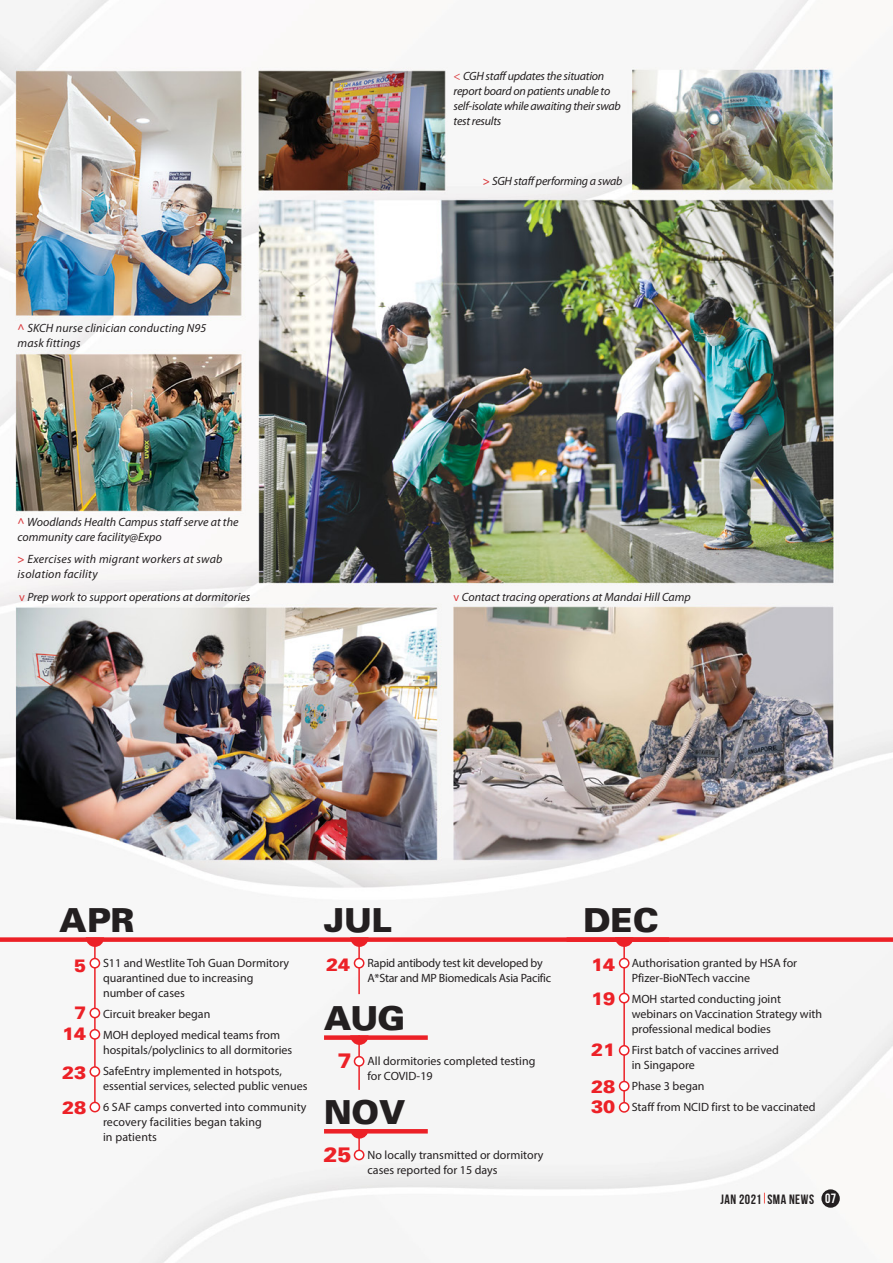
<style>
.page{position:relative;width:893px;height:1263px;background:#fff}
.page>*{position:absolute;margin:0;border:0;box-sizing:border-box;transform-origin:0 0}
.t1{font:900 33px "Univers";color:#231f20}
.t2{font:900 21px "Univers";color:#ec2127}
.t3{font:900 18px/21.3px "Univers";color:#ec2127}
.t4{font:700 13.5px "Bebas Neue";letter-spacing:.035em;color:#231f20}
.t5{font:12px/15px "Myriad Pro";color:#231f20}
.t6{font:italic 12px/15px "Myriad Pro";color:#231f20}
.t7{font:italic 12px/15px "Myriad Pro";letter-spacing:-.02em;color:#231f20}
.t8{font:12px/15px "Myriad Pro";letter-spacing:-.02em;color:#231f20}
.t9{font:italic 12px/15px "Myriad Pro";letter-spacing:.02em;color:#231f20}
.s1{font-style:normal;color:#d93a3d}
.s2{font-weight:600;font-style:normal;color:#d93a3d}
.s3{font-weight:400;color:#fff}
</style>
<div class="page">
<img style="left:0;top:0;width:893px;height:1263px">
<div style="left:0;top:937px;width:893px;height:5px;background:#ec2127"></div>
<div style="left:324px;top:1035px;width:104px;height:5px;background:#ec2127"></div>
<hr style="left:324px;top:1129px;width:104px;height:4px;background:#ec2127">
<hr style="left:94px;top:939px;width:2px;height:168px;background:#ec2127">
<hr style="left:358px;top:939px;width:2px;height:55px;background:#ec2127">
<hr style="left:358px;top:1035px;width:2px;height:55px;background:#ec2127">
<hr style="left:358px;top:1129px;width:2px;height:26px;background:#ec2127">
<hr style="left:623px;top:939px;width:2px;height:165px;background:#ec2127">
<div style="left:90px;top:958px;width:10px;height:10px;background:#fff;border-radius:50%"></div>
<div style="left:90px;top:958px;width:10px;height:10px;border:2px solid #ec2127;border-radius:50%"></div>
<div style="left:354px;top:958px;width:10px;height:10px;background:#fff;border-radius:50%"></div>
<div style="left:354px;top:958px;width:10px;height:10px;border:2px solid #ec2127;border-radius:50%"></div>
<div style="left:354px;top:1057px;width:10px;height:9px;background:#fff;border-radius:50%"></div>
<div style="left:354px;top:1056px;width:10px;height:11px;border:2px solid #ec2127;border-radius:50%"></div>
<div style="left:354px;top:1150px;width:10px;height:9px;background:#fff;border-radius:50%"></div>
<div style="left:354px;top:1149px;width:10px;height:11px;border:2px solid #ec2127;border-radius:50%"></div>
<div style="left:620px;top:958px;width:9px;height:10px;background:#fff;border-radius:50%"></div>
<div style="left:619px;top:958px;width:11px;height:10px;border:2px solid #ec2127;border-radius:50%"></div>
<div style="left:620px;top:993px;width:9px;height:10px;background:#fff;border-radius:50%"></div>
<div style="left:619px;top:993px;width:11px;height:10px;border:2px solid #ec2127;border-radius:50%"></div>
<div style="left:620px;top:1046px;width:9px;height:9px;background:#fff;border-radius:50%"></div>
<div style="left:619px;top:1045px;width:11px;height:11px;border:2px solid #ec2127;border-radius:50%"></div>
<div style="left:620px;top:1081px;width:9px;height:10px;background:#fff;border-radius:50%"></div>
<div style="left:619px;top:1081px;width:11px;height:10px;border:2px solid #ec2127;border-radius:50%"></div>
<div style="left:620px;top:1103px;width:9px;height:9px;background:#fff;border-radius:50%"></div>
<div style="left:619px;top:1102px;width:11px;height:11px;border:2px solid #ec2127;border-radius:50%"></div>
<div style="left:90px;top:1008px;width:10px;height:10px;background:#fff;border-radius:50%"></div>
<div style="left:90px;top:1008px;width:10px;height:10px;border:2px solid #ec2127;border-radius:50%"></div>
<div style="left:90px;top:1030px;width:10px;height:9px;background:#fff;border-radius:50%"></div>
<div style="left:90px;top:1029px;width:10px;height:11px;border:2px solid #ec2127;border-radius:50%"></div>
<div style="left:90px;top:1067px;width:10px;height:9px;background:#fff;border-radius:50%"></div>
<div style="left:90px;top:1066px;width:10px;height:11px;border:2px solid #ec2127;border-radius:50%"></div>
<div style="left:90px;top:1102px;width:10px;height:10px;background:#fff;border-radius:50%"></div>
<div style="left:90px;top:1102px;width:10px;height:10px;border:2px solid #ec2127;border-radius:50%"></div>
<svg style="left:86px;top:937px;width:18px;height:10px"></svg>
<svg style="left:350px;top:937px;width:18px;height:10px"></svg>
<svg style="left:350px;top:1035px;width:18px;height:10px"></svg>
<svg style="left:350px;top:1133px;width:18px;height:5px"></svg>
<svg style="left:615px;top:942px;width:18px;height:5px"></svg>
<div style="left:821px;top:1189px;width:19px;height:19px;background:#231f20;border-radius:50%"></div>
<p class="t7" style="left:454px;top:69px;width:169px"><span class="s1">&lt;</span> CGH staff updates the situation report board on patients unable to self-isolate while awaiting their swab test results</p>
<p class="t6" style="left:18px;top:320px;width:190px"><span class="s2">^</span> SKCH nurse clinician conducting N95 mask fittings</p>
<p class="t6" style="left:18px;top:514px;width:222px"><span class="s2">^</span> Woodlands Health Campus staff serve at the community care facility@Expo</p>
<p class="t9" style="left:18px;top:551px;width:206px"><span class="s2">&gt;</span> Exercises with migrant workers at swab isolation facility</p>
<p class="t7" style="left:483px;top:173px;width:141px"><span class="s2">&gt;</span> SGH staff performing a swab</p>
<p class="t6" style="left:19px;top:589px;width:233px"><span class="s1">v</span> Prep work to support operations at dormitories</p>
<p class="t6" style="left:454px;top:589px;width:239px"><span class="s1">v</span> Contact tracing operations at Mandai Hill Camp</p>
<h1 class="t1" style="left:60px;top:899px;width:77px">APR</h1>
<h1 class="t1" style="left:324px;top:899px;width:70px">JUL</h1>
<h3 class="t3" style="left:74px;top:954px;width:14px">5</h3>
<h3 class="t3" style="left:62px;top:1001px;width:26px;text-align:right">7<br>14</h3>
<h3 class="t3" style="left:62px;top:1054px;width:26px;line-height:35.1px">23<br>28</h3>
<p class="t5" style="left:103px;top:955px;width:188px">S11 and Westlite Toh Guan Dormitory quarantined due to increasing number of cases</p>
<p class="t5" style="left:103px;top:1003px;width:179px;line-height:21px">Circuit breaker began<br>MOH deployed medical teams from</p>
<p class="t5" style="left:103px;top:1039px;width:191px;line-height:21px">hospitals/polyclinics to all dormitories<br>SafeEntry implemented in hotspots,</p>
<p class="t5" style="left:103px;top:1075px;width:206px;line-height:21px">essential services, selected public venues<br>6 SAF camps converted into community</p>
<p class="t5" style="left:103px;top:1114px;width:160px">recovery facilities began taking in patients</p>
<h3 class="t3" style="left:326px;top:953px;width:26px">24</h3>
<p class="t8" style="left:368px;top:955px;width:185px">Rapid antibody test kit developed by<br>A*Star and MP Biomedicals Asia Pacific</p>
<h1 class="t1" style="left:324px;top:996px;width:83px">AUG</h1>
<h2 class="t2" style="left:337px;top:1047px;width:16px">7</h2>
<p class="t5" style="left:368px;top:1053px;width:169px">All dormitories completed testing for COVID-19</p>
<h1 class="t1" style="left:324px;top:1090px;width:82px">NOV</h1>
<h2 class="t2" style="left:323px;top:1141px;width:30px">25</h2>
<p class="t5" style="left:368px;top:1147px;width:178px">No locally transmitted or dormitory cases reported for 15 days</p>
<h1 class="t1" style="left:583px;top:899px;width:77px">DEC</h1>
<h3 class="t3" style="left:591px;top:947px;width:26px;line-height:34px">14<br>19</h3>
<h3 class="t3" style="left:591px;top:1031px;width:26px;line-height:36.3px">21<br>28</h3>
<h3 class="t3" style="left:591px;top:1095px;width:26px">30</h3>
<p class="t5" style="left:632px;top:955px;width:167px">Authorisation granted by HSA for<br>Pfizer-BioNTech vaccine</p>
<p class="t5" style="left:632px;top:991px;width:192px">MOH started conducting joint webinars on Vaccination Strategy with professional medical bodies</p>
<p class="t5" style="left:632px;top:1042px;width:149px">First batch of vaccines arrived in Singapore</p>
<p class="t5" style="left:632px;top:1075px;width:185px;line-height:21px">Phase 3 began<br>Staff from NCID first to be vaccinated</p>
<p class="t4" style="left:721px;top:1191px;width:117px">JAN 2021 SMA NEWS <span class="s3">07</span></p>
</div>
